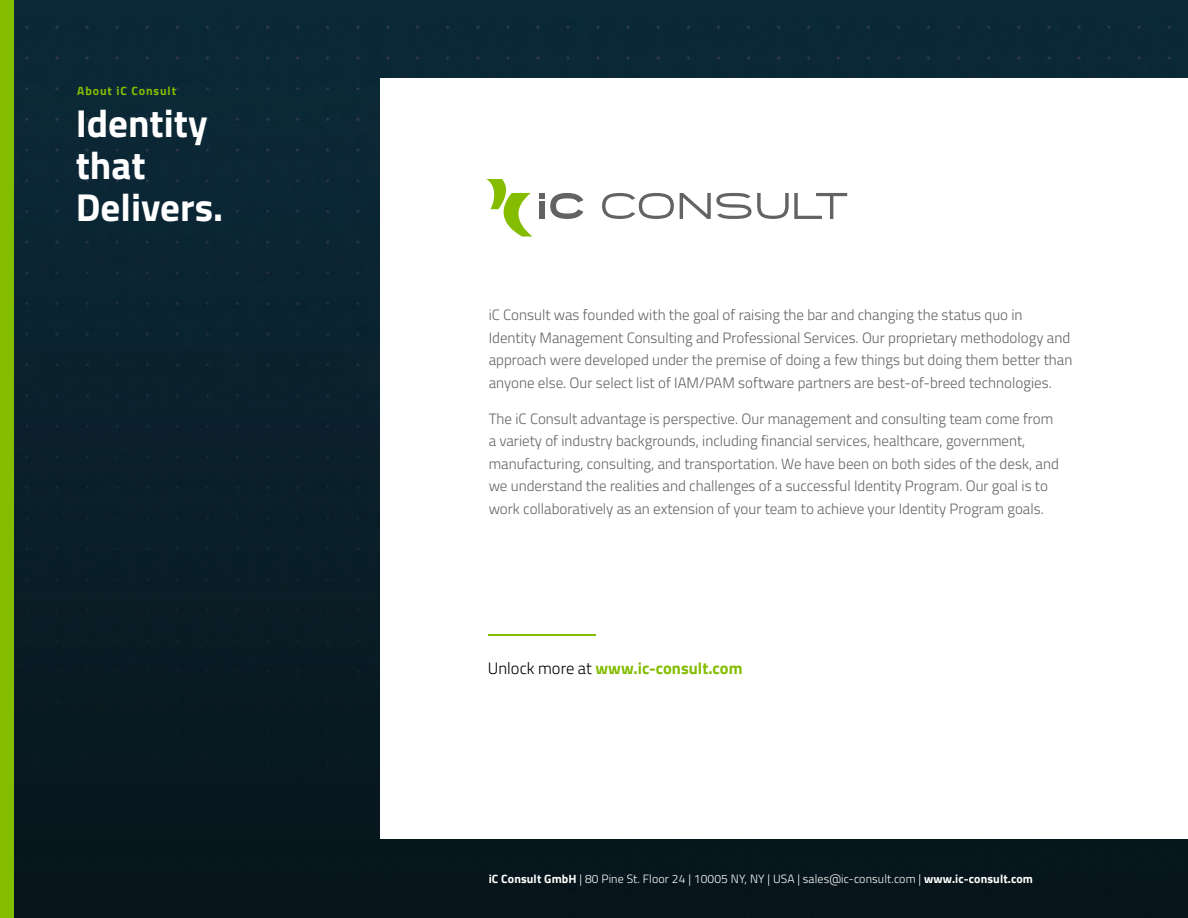
<style>
.page{position:relative;width:1188px;height:918px;background:#fff}
.page>*{position:absolute;margin:0;border:0;box-sizing:border-box;transform-origin:0 0}
.t1{font:700 39px/42px "Titillium Web";color:#fff}
.t2{font:700 16.5px "Titillium Web";color:#84bd00}
.t3{font:300 15px/22.5px "Titillium Web";color:#636361}
.t4{font:300 12px "Titillium Web";letter-spacing:.01em;color:#fff}
.t5{font:700 12px "Titillium Web";color:#84bd00}
.s1{font-weight:300;color:#000}
.s2{font-weight:700}
</style>
<div class="page">
<img style="left:14px;top:0;width:1174px;height:918px">
<div style="left:381px;top:79px;width:807px;height:760px;background:#fff"></div>
<div style="left:0;top:0;width:14px;height:918px;background:#84bd00"></div>
<hr style="left:488px;top:634px;width:108px;height:1px;background:#84bd00">
<svg style="left:486px;top:179px;width:46px;height:58px"></svg>
<svg style="left:539px;top:193px;width:44px;height:26px"></svg>
<svg style="left:680px;top:193px;width:167px;height:26px"></svg>
<svg style="left:602px;top:193px;width:72px;height:26px"></svg>
<p class="t5" style="left:77px;top:82px;width:100px">About iC Consult</p>
<h1 class="t1" style="left:76px;top:100px;width:149px">Identity that<br>Delivers.</h1>
<p class="t3" style="left:489px;top:303px;width:585px">iC Consult was founded with the goal of raising the bar and changing the status quo in Identity Management Consulting and Professional Services. Our proprietary methodology and approach were developed under the premise of doing a few things but doing them better than anyone else. Our select list of IAM/PAM software partners are best-of-breed technologies.</p>
<p class="t3" style="left:489px;top:407px;width:572px">The iC Consult advantage is perspective. Our management and consulting team come from a variety of industry backgrounds, including financial services, healthcare, government, manufacturing, consulting, and transportation. We have been on both sides of the desk, and we understand the realities and challenges of a successful Identity Program. Our goal is to work collaboratively as an extension of your team to achieve your Identity Program goals.</p>
<p class="t2" style="left:488px;top:655px;width:256px"><span class="s1">Unlock more at</span> www.ic-consult.com</p>
<p class="t4" style="left:489px;top:870px;width:546px"><span class="s2">iC Consult GmbH</span> | 80 Pine St. Floor 24 | 10005 NY, NY | USA | sales@ic-consult.com | <span class="s2">www.ic-consult.com</span></p>
</div>
